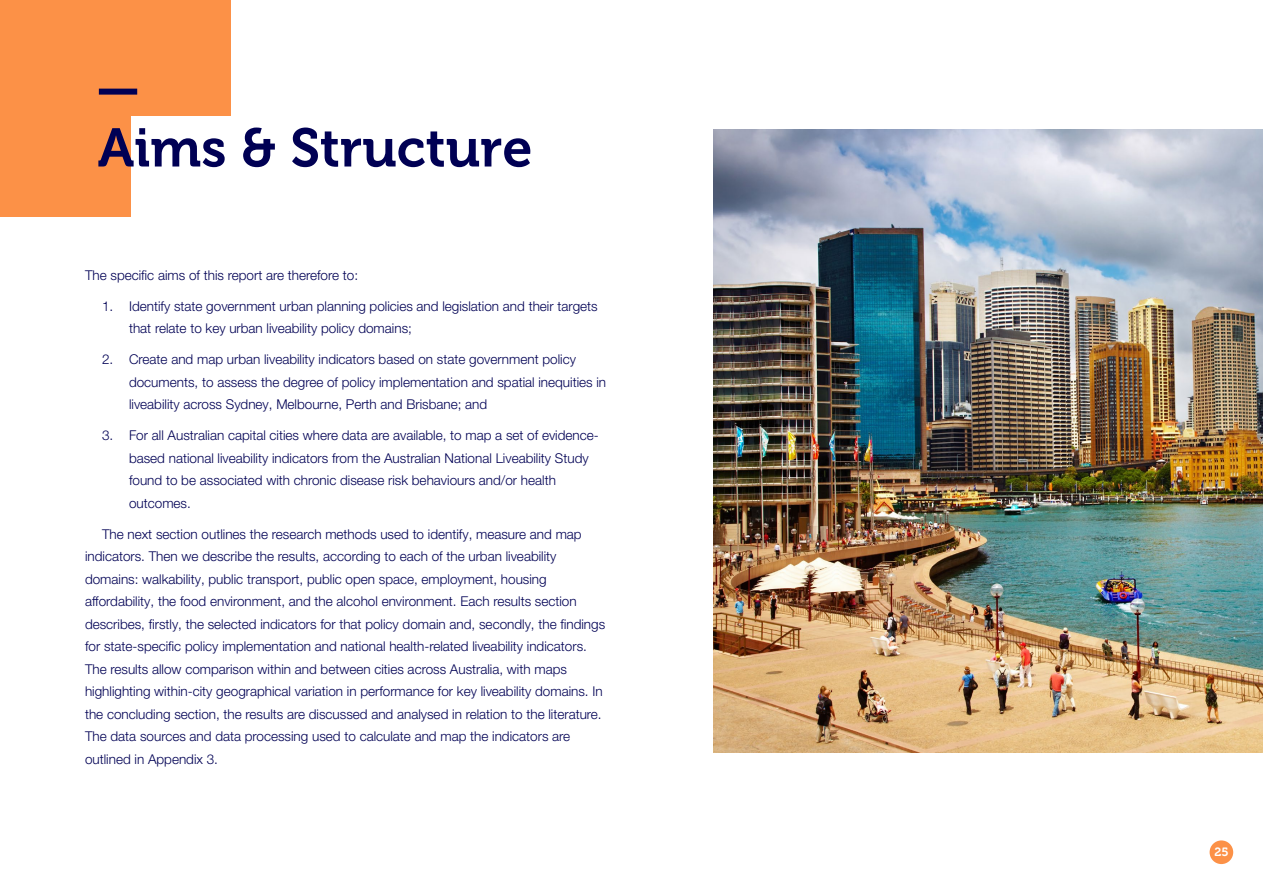
<style>
.page{position:relative;width:1263px;height:893px;background:#fff}
.page>*{position:absolute;margin:0;border:0;box-sizing:border-box;transform-origin:0 0}
.t1{font:54px "Museo 700";color:#000054}
.t2{font:300 13.5px/22.5px "Helvetica Neue LT Pro";color:#000054}
.t3{font:12px "Museo 700";color:#fff}
</style>
<div class="page">
<div style="left:1209px;top:840px;width:24px;height:24px;background:#fc9147;border-radius:50%"></div>
<div style="left:0;top:0;width:130px;height:216px;background:#fc9147"></div>
<div style="left:0;top:0;width:230px;height:116px;background:#fc9147"></div>
<div style="left:99px;top:89px;width:38px;height:6px;background:#000054"></div>
<img style="left:713px;top:129px;width:550px;height:624px">
<h1 class="t1" style="left:98px;top:118px;width:436px">Aims &amp; Structure</h1>
<p class="t2" style="left:85px;top:263px;width:275px">The specific aims of this report are therefore to:</p>
<p class="t2" style="left:129px;top:294px;width:470px;text-indent:-27px">1. Identify state government urban planning policies and legislation and their targets that relate to key urban liveability policy domains;</p>
<p class="t2" style="left:129px;top:348px;width:479px;text-indent:-27px">2. Create and map urban liveability indicators based on state government policy documents, to assess the degree of policy implementation and spatial inequities in liveability across Sydney, Melbourne, Perth and Brisbane; and</p>
<p class="t2" style="left:129px;top:424px;width:471px;text-indent:-27px">3. For all Australian capital cities where data are available, to map a set of evidence&shy;based national liveability indicators from the Australian National Liveability Study found to be associated with chronic disease risk behaviours and/or health outcomes.</p>
<p class="t2" style="left:85px;top:522px;width:522px;text-indent:17px">The next section outlines the research methods used to identify, measure and map indicators. Then we describe the results, according to each of the urban liveability domains: walkability, public transport, public open space, employment, housing affordability, the food environment, and the alcohol environment. Each results section describes, firstly, the selected indicators for that policy domain and, secondly, the findings for state-specific policy implementation and national health-related liveability indicators.<br>The results allow comparison within and between cities across Australia, with maps highlighting within-city geographical variation in performance for key liveability domains. In the concluding section, the results are discussed and analysed in relation to the literature.<br>The data sources and data processing used to calculate and map the indicators are outlined in Appendix 3.</p>
<p class="t3" style="left:1214px;top:845px;width:16px">25</p>
</div>
